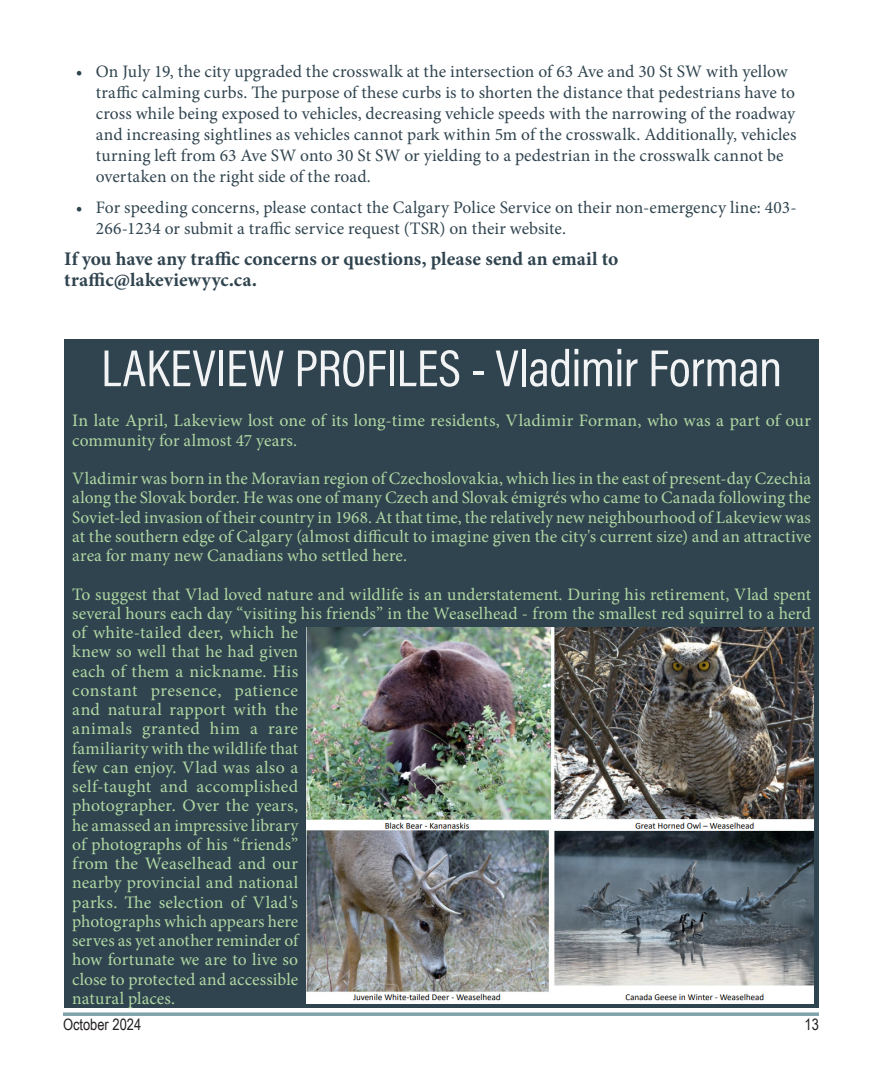
<style>
.page{position:relative;width:882px;height:1071px;background:#fff}
.page>*{position:absolute;margin:0;border:0;box-sizing:border-box;transform-origin:0 0}
.Headline_36_pt{font:52.5px "Acumin Variable Concept";letter-spacing:-.01em;color:#f2f3f4}
.Body_Text__Regular_-_Justify{font:19.25px "Minion Variable Concept";letter-spacing:.005em;color:#30444f}
.Body_Text__Regular_-_Justify-2{font:17.5px/19.2px "Minion Pro";letter-spacing:.01em;color:#b0d8a3}
.t1{font:17.5px/21px "Minion Pro";letter-spacing:.005em;color:#30444f}
.t2{font:15.75px "Arial Narrow";color:#231f20}
</style>
<div class="page">
<div style="left:64px;top:340px;width:755px;height:668px;background:#30444f"></div>
<img style="left:306px;top:628px;width:508px;height:375px">
<svg style="left:63px;top:1012px;width:756px;height:4px;background:#8eaeb4"></svg>
<p class="t1" style="left:96px;top:61px;width:702px;text-indent:-20px">• On July 19, the city upgraded the crosswalk at the intersection of 63 Ave and 30 St SW with yellow traffic calming curbs. The purpose of these curbs is to shorten the distance that pedestrians have to cross while being exposed to vehicles, decreasing vehicle speeds with the narrowing of the roadway and increasing sightlines as vehicles cannot park within 5m of the crosswalk. Additionally, vehicles turning left from 63 Ave SW onto 30 St SW or yielding to a pedestrian in the crosswalk cannot be overtaken on the right side of the road.</p>
<p class="t1" style="left:96px;top:197px;width:702px;text-indent:-20px">• For speeding concerns, please contact the Calgary Police Service on their non-emergency line: 403-<br>266-1234 or submit a traffic service request (TSR) on their website.</p>
<p class="Body_Text__Regular_-_Justify" style="left:64px;top:245px;width:556px">If you have any traffic concerns or questions, please send an email to</p>
<p class="Body_Text__Regular_-_Justify" style="left:64px;top:266px;width:194px">traffic@lakeviewyyc.ca.</p>
<p class="Headline_36_pt" style="left:101px;top:332px;width:683px">LAKEVIEW PROFILES - Vladimir Forman</p>
<p class="Body_Text__Regular_-_Justify-2" style="left:72px;top:411px;width:741px">In late April, Lakeview lost one of its long-time residents, Vladimir Forman, who was a part of our community for almost 47 years.</p>
<p class="Body_Text__Regular_-_Justify-2" style="left:72px;top:469px;width:740px;text-align:justify">Vladimir was born in the Moravian region of Czechoslovakia, which lies in the east of present-day Czechia along the Slovak border. He was one of many Czech and Slovak émigrés who came to Canada following the Soviet-led invasion of their country in 1968. At that time, the relatively new neighbourhood of Lakeview was at the southern edge of Calgary (almost difficult to imagine given the city's current size) and an attractive area for many new Canadians who settled here.</p>
<p class="Body_Text__Regular_-_Justify-2" style="left:72px;top:585px;width:741px">To suggest that Vlad loved nature and wildlife is an understatement. During his retirement, Vlad spent several hours each day “visiting his friends” in the Weaselhead - from the smallest red squirrel to a herd of white-tailed deer, which he<br>knew so well that he had given<br>each of them a nickname. His<br>constant presence, patience<br>and natural rapport with the<br>animals granted him a rare<br>familiarity with the wildlife that<br>few can enjoy. Vlad was also a<br>self-taught and accomplished<br>photographer. Over the years,<br>he amassed an impressive library<br>of photographs of his “friends”<br>from the Weaselhead and our<br>nearby provincial and national<br>parks. The selection of Vlad's<br>photographs which appears here<br>serves as yet another reminder of<br>how fortunate we are to live so<br>close to protected and accessible<br>natural places.</p>
<p class="t2" style="left:63px;top:1013px;width:80px">October 2024</p>
<p class="t2" style="left:805px;top:1013px;width:16px">13</p>
</div>
